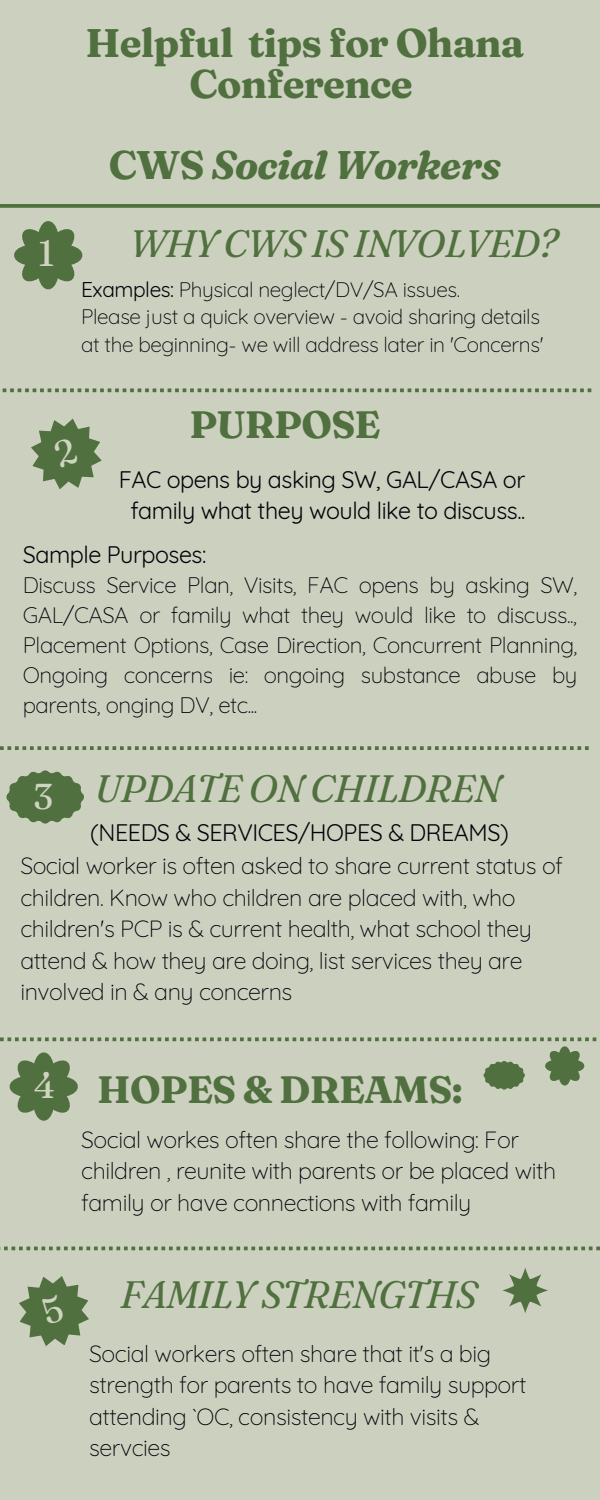
<style>
.page{position:relative;width:600px;height:1500px;background:#ccd1bf}
.page>*{position:absolute;margin:0;border:0;box-sizing:border-box;transform-origin:0 0}
.t1{font:700 39.9px/40.5px "Fraunces 9 pt";letter-spacing:-.02em;color:#51703f;text-align:center}
.t2{font:italic 700 39.9px "Fraunces 9 pt";letter-spacing:-.02em;color:#51703f}
.t3{font:italic 38.2px "Fraunces 9 pt";letter-spacing:-.02em;color:#51703f}
.t4{font:700 38.2px "Fraunces 9 pt";letter-spacing:-.02em;color:#51703f}
.t5{font:36.3px "Fraunces 9 pt";color:#cfd4c1}
.t6{font:36px "Fraunces 9 pt";color:#cfd4c1}
.t7{font:300 23.4px/31.5px "Quicksand";letter-spacing:-.02em;color:#00030a}
.t8{font:23.4px/31.5px "Quicksand";letter-spacing:-.02em;color:#00030a;text-align:center}
.t9{font:300 22.4px/30px "Quicksand";letter-spacing:-.02em;color:#00030a;text-align:justify}
.t10{font:300 20.9px/27.9px "Quicksand";letter-spacing:-.02em;color:#00030a}
.s1{font-style:normal}
.s2{font-weight:400}
</style>
<div class="page">
<svg style="left:0;top:746px;width:589px;height:4px"></svg>
<svg style="left:2px;top:388px;width:589px;height:4px"></svg>
<svg style="left:0;top:204px;width:600px;height:4px;background:#587546"></svg>
<svg style="left:0;top:1247px;width:600px;height:3px"></svg>
<svg style="left:502px;top:1268px;width:46px;height:45px"></svg>
<svg style="left:14px;top:221px;width:69px;height:69px"></svg>
<svg style="left:6px;top:770px;width:78px;height:54px"></svg>
<svg style="left:0;top:1037px;width:597px;height:84px"></svg>
<svg style="left:31px;top:418px;width:71px;height:72px"></svg>
<svg style="left:19px;top:1276px;width:70px;height:70px"></svg>
<h1 class="t1" style="left:86px;top:23px;width:440px">Helpful tips for Ohana<br>Conference</h1>
<h3 class="t5" style="left:38px;top:231px;width:18px">1</h3>
<h1 class="t2" style="left:109px;top:140px;width:394px"><span class="s1">CWS</span> Social Workers</h1>
<h2 class="t3" style="left:130px;top:220px;width:430px">WHY CWS IS INVOLVED?</h2>
<p class="t10" style="left:81px;top:275px;width:464px"><span class="s2">Examples:</span> Physical neglect/DV/SA issues.<br>Please just a quick overview - avoid sharing details at the beginning- we will address later in 'Concerns'</p>
<h2 class="t4" style="left:189px;top:401px;width:193px">PURPOSE</h2>
<p class="t8" style="left:119px;top:463px;width:408px">FAC opens by asking SW, GAL/CASA or family what they would like to discuss..</p>
<p class="t8" style="left:23px;top:538px;width:185px">Sample Purposes:</p>
<p class="t9" style="left:23px;top:569px;width:556px">Discuss Service Plan, Visits, FAC opens by asking SW, GAL/CASA or family what they would like to discuss.., Placement Options, Case Direction, Concurrent Planning, Ongoing concerns ie: ongoing substance abuse by parents, onging DV, etc...</p>
<h3 class="t6" style="left:33px;top:774px;width:21px">3</h3>
<h2 class="t3" style="left:94px;top:765px;width:408px">UPDATE ON CHILDREN</h2>
<p class="t8" style="left:90px;top:816px;width:420px">(NEEDS &amp; SERVICES/HOPES &amp; DREAMS)</p>
<p class="t7" style="left:20px;top:850px;width:544px">Social worker is often asked to share current status of children. Know who children are placed with, who children's PCP is &amp; current health, what school they attend &amp; how they are doing, list services they are involved in &amp; any concerns</p>
<h3 class="t5" style="left:34px;top:1062px;width:23px">4</h3>
<h2 class="t4" style="left:97px;top:1065px;width:367px">HOPES &amp; DREAMS:</h2>
<p class="t7" style="left:81px;top:1123px;width:477px">Social workes often share the following: For children , reunite with parents or be placed with family or have connections with family</p>
<h2 class="t3" style="left:120px;top:1270px;width:359px">FAMILY STRENGTHS</h2>
<p class="t7" style="left:89px;top:1337px;width:439px">Social workers often share that it's a big strength for parents to have family support attending `OC, consistency with visits &amp; servcies</p>
</div>
